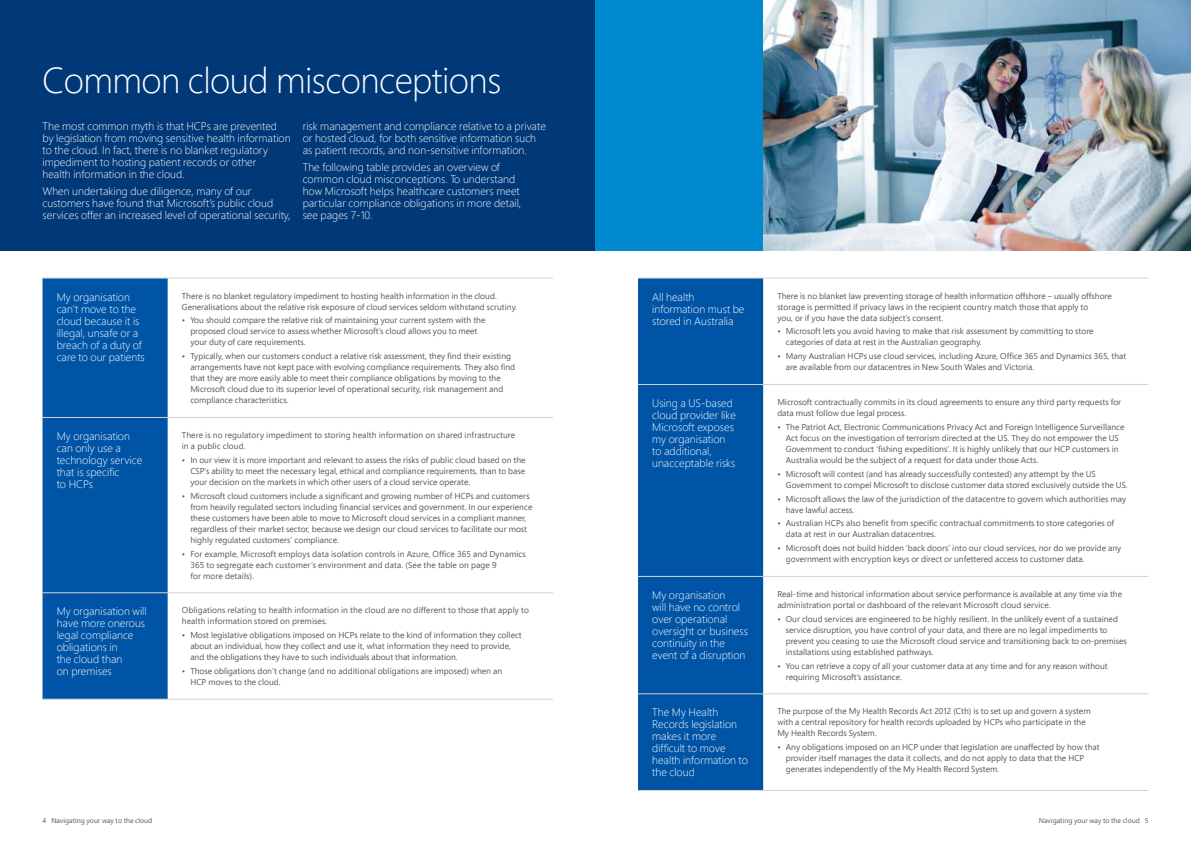
<style>
.page{position:relative;width:1191px;height:842px;background:#fff}
.page>*{position:absolute;margin:0;border:0;box-sizing:border-box;transform-origin:0 0}
.t1{font:300 36px "Segoe Pro";letter-spacing:-.015em;color:#fff}
.t2{font:300 11px/12px "Segoe Pro";color:#fff}
.t3{font:8.5px/11px "Segoe Pro";color:#58595b}
.t4{font:7px "Segoe Pro";color:#58595b}
</style>
<div class="page">
<div style="left:0;top:0;width:595px;height:250px;background:#003878"></div>
<img style="left:763px;top:0;width:428px;height:250px">
<div style="left:43px;top:279px;width:125px;height:420px;background:#0054a6"></div>
<hr style="left:43px;top:278px;width:125px;height:1px;background:#d1d3d4">
<hr style="left:168px;top:278px;width:385px;height:1px;background:#d1d3d4">
<hr style="left:43px;top:417px;width:125px;height:1px;background:#d1d3d4">
<hr style="left:168px;top:417px;width:385px;height:1px;background:#d1d3d4">
<hr style="left:43px;top:592px;width:125px;height:1px;background:#d1d3d4">
<hr style="left:168px;top:592px;width:385px;height:1px;background:#d1d3d4">
<hr style="left:43px;top:699px;width:125px;height:1px;background:#d1d3d4">
<hr style="left:168px;top:699px;width:385px;height:1px;background:#d1d3d4">
<div style="left:638px;top:279px;width:125px;height:511px;background:#0054a6"></div>
<hr style="left:638px;top:278px;width:125px;height:1px;background:#d1d3d4">
<hr style="left:763px;top:278px;width:385px;height:1px;background:#d1d3d4">
<hr style="left:638px;top:384px;width:125px;height:1px;background:#d1d3d4">
<hr style="left:763px;top:384px;width:385px;height:1px;background:#d1d3d4">
<hr style="left:638px;top:576px;width:125px;height:1px;background:#d1d3d4">
<hr style="left:763px;top:576px;width:385px;height:1px;background:#d1d3d4">
<hr style="left:638px;top:693px;width:125px;height:1px;background:#d1d3d4">
<hr style="left:763px;top:693px;width:385px;height:1px;background:#d1d3d4">
<hr style="left:638px;top:790px;width:125px;height:1px;background:#d1d3d4">
<hr style="left:763px;top:790px;width:385px;height:1px;background:#d1d3d4">
<div style="left:595px;top:0;width:168px;height:250px;background:#0089cf"></div>
<h1 class="t1" style="left:42px;top:56px;width:461px">Common cloud misconceptions</h1>
<p class="t2" style="left:43px;top:120px;width:250px">The most common myth is that HCPs are prevented by legislation from moving sensitive health information to the cloud. In fact, there is no blanket regulatory impediment to hosting patient records or other<br>health information in the cloud.</p>
<p class="t2" style="left:43px;top:185px;width:249px">When undertaking due diligence, many of our customers have found that Microsoft’s public cloud services offer an increased level of operational security,</p>
<p class="t2" style="left:303px;top:120px;width:245px">risk management and compliance relative to a private or hosted cloud, for both sensitive information such as patient records, and non-sensitive information.</p>
<p class="t2" style="left:303px;top:161px;width:220px">The following table provides an overview of common cloud misconceptions. To understand how Microsoft helps healthcare customers meet particular compliance obligations in more detail, see pages 7-10.</p>
<p class="t2" style="left:57px;top:290px;width:90px">My organisation can’t move to the cloud because it is illegal, unsafe or a breach of a duty of care to our patients</p>
<p class="t3" style="left:182px;top:290px;width:337px">There is no blanket regulatory impediment to hosting health information in the cloud.<br>Generalisations about the relative risk exposure of cloud services seldom withstand scrutiny.</p>
<p class="t3" style="left:190px;top:315px;width:296px;text-indent:-8px">• You should compare the relative risk of maintaining your current system with the proposed cloud service to assess whether Microsoft’s cloud allows you to meet your duty of care requirements.</p>
<p class="t3" style="left:190px;top:351px;width:326px;text-indent:-8px">• Typically, when our customers conduct a relative risk assessment, they find their existing arrangements have not kept pace with evolving compliance requirements. They also find that they are more easily able to meet their compliance obligations by moving to the Microsoft cloud due to its superior level of operational security, risk management and compliance characteristics.</p>
<p class="t2" style="left:57px;top:430px;width:87px">My organisation can only use a technology service that is specific<br>to HCPs</p>
<p class="t3" style="left:182px;top:429px;width:335px">There is no regulatory impediment to storing health information on shared infrastructure in a public cloud.</p>
<p class="t3" style="left:190px;top:454px;width:337px;text-align:justify;text-indent:-8px">• In our view it is more important and relevant to assess the risks of public cloud based on the CSP’s ability to meet the necessary legal, ethical and compliance requirements, than to base your decision on the markets in which other users of a cloud service operate.</p>
<p class="t3" style="left:190px;top:490px;width:343px;text-indent:-8px">• Microsoft cloud customers include a significant and growing number of HCPs and customers from heavily regulated sectors including financial services and government. In our experience these customers have been able to move to Microsoft cloud services in a compliant manner, regardless of their market sector, because we design our cloud services to facilitate our most highly regulated customers’ compliance.</p>
<p class="t3" style="left:190px;top:548px;width:337px;text-indent:-8px">• For example, Microsoft employs data isolation controls in Azure, Office 365 and Dynamics<br>365 to segregate each customer’s environment and data. (See the table on page 9<br>for more details).</p>
<p class="t2" style="left:57px;top:605px;width:92px">My organisation will have more onerous legal compliance obligations in<br>the cloud than<br>on premises</p>
<p class="t3" style="left:182px;top:605px;width:349px">Obligations relating to health information in the cloud are no different to those that apply to health information stored on premises.</p>
<p class="t3" style="left:190px;top:629px;width:333px;text-indent:-8px">• Most legislative obligations imposed on HCPs relate to the kind of information they collect about an individual, how they collect and use it, what information they need to provide, and the obligations they have to such individuals about that information.</p>
<p class="t3" style="left:190px;top:665px;width:313px;text-indent:-8px">• Those obligations don’t change (and no additional obligations are imposed) when an<br>HCP moves to the cloud.</p>
<p class="t2" style="left:652px;top:290px;width:94px">All health information must be stored in Australia</p>
<p class="t3" style="left:777px;top:290px;width:336px">There is no blanket law preventing storage of health information offshore – usually offshore storage is permitted if privacy laws in the recipient country match those that apply to<br>you, or if you have the data subject’s consent.</p>
<p class="t3" style="left:786px;top:326px;width:309px;text-indent:-8px">• Microsoft lets you avoid having to make that risk assessment by committing to store categories of data at rest in the Australian geography.</p>
<p class="t3" style="left:786px;top:351px;width:342px;text-indent:-8px">• Many Australian HCPs use cloud services, including Azure, Office 365 and Dynamics 365, that are available from our datacentres in New South Wales and Victoria.</p>
<p class="t2" style="left:652px;top:397px;width:85px">Using a US-based cloud provider like<br>Microsoft exposes my organisation to additional, unacceptable risks</p>
<p class="t3" style="left:777px;top:396px;width:345px">Microsoft contractually commits in its cloud agreements to ensure any third party requests for data must follow due legal process.</p>
<p class="t3" style="left:786px;top:421px;width:340px;text-indent:-8px">• The Patriot Act, Electronic Communications Privacy Act and Foreign Intelligence Surveillance Act focus on the investigation of terrorism directed at the US. They do not empower the US Government to conduct ‘fishing expeditions’. It is highly unlikely that our HCP customers in Australia would be the subject of a request for data under those Acts.</p>
<p class="t3" style="left:786px;top:468px;width:343px;text-indent:-8px">• Microsoft will contest (and has already successfully contested) any attempt by the US<br>Government to compel Microsoft to disclose customer data stored exclusively outside the US.</p>
<p class="t3" style="left:786px;top:493px;width:342px;text-indent:-8px">• Microsoft allows the law of the jurisdiction of the datacentre to govern which authorities may have lawful access.</p>
<p class="t3" style="left:786px;top:518px;width:330px;text-indent:-8px">• Australian HCPs also benefit from specific contractual commitments to store categories of data at rest in our Australian datacentres.</p>
<p class="t3" style="left:786px;top:542px;width:337px;text-indent:-8px">• Microsoft does not build hidden ‘back doors’ into our cloud services, nor do we provide any government with encryption keys or direct or unfettered access to customer data.</p>
<p class="t2" style="left:652px;top:589px;width:97px">My organisation<br>will have no control over operational oversight or business continuity in the event of a disruption</p>
<p class="t3" style="left:777px;top:588px;width:346px">Real-time and historical information about service performance is available at any time via the administration portal or dashboard of the relevant Microsoft cloud service.</p>
<p class="t3" style="left:786px;top:613px;width:342px;text-indent:-8px">• Our cloud services are engineered to be highly resilient. In the unlikely event of a sustained service disruption, you have control of your data, and there are no legal impediments to prevent you ceasing to use the Microsoft cloud service and transitioning back to on-premises installations using established pathways.</p>
<p class="t3" style="left:786px;top:660px;width:323px;text-indent:-8px">• You can retrieve a copy of all your customer data at any time and for any reason without requiring Microsoft’s assistance.</p>
<p class="t2" style="left:652px;top:706px;width:97px">The My Health<br>Records legislation makes it more difficult to move health information to the cloud</p>
<p class="t3" style="left:777px;top:706px;width:315px">The purpose of the My Health Records Act 2012 (Cth) is to set up and govern a system with a central repository for health records uploaded by HCPs who participate in the<br>My Health Records System.</p>
<p class="t3" style="left:786px;top:741px;width:315px;text-indent:-8px">• Any obligations imposed on an HCP under that legislation are unaffected by how that provider itself manages the data it collects, and do not apply to data that the HCP generates independently of the My Health Record System.</p>
<p class="t4" style="left:43px;top:816px;width:111px">4 Navigating your way to the cloud</p>
<p class="t4" style="left:1038px;top:816px;width:111px">Navigating your way to the cloud 5</p>
</div>
